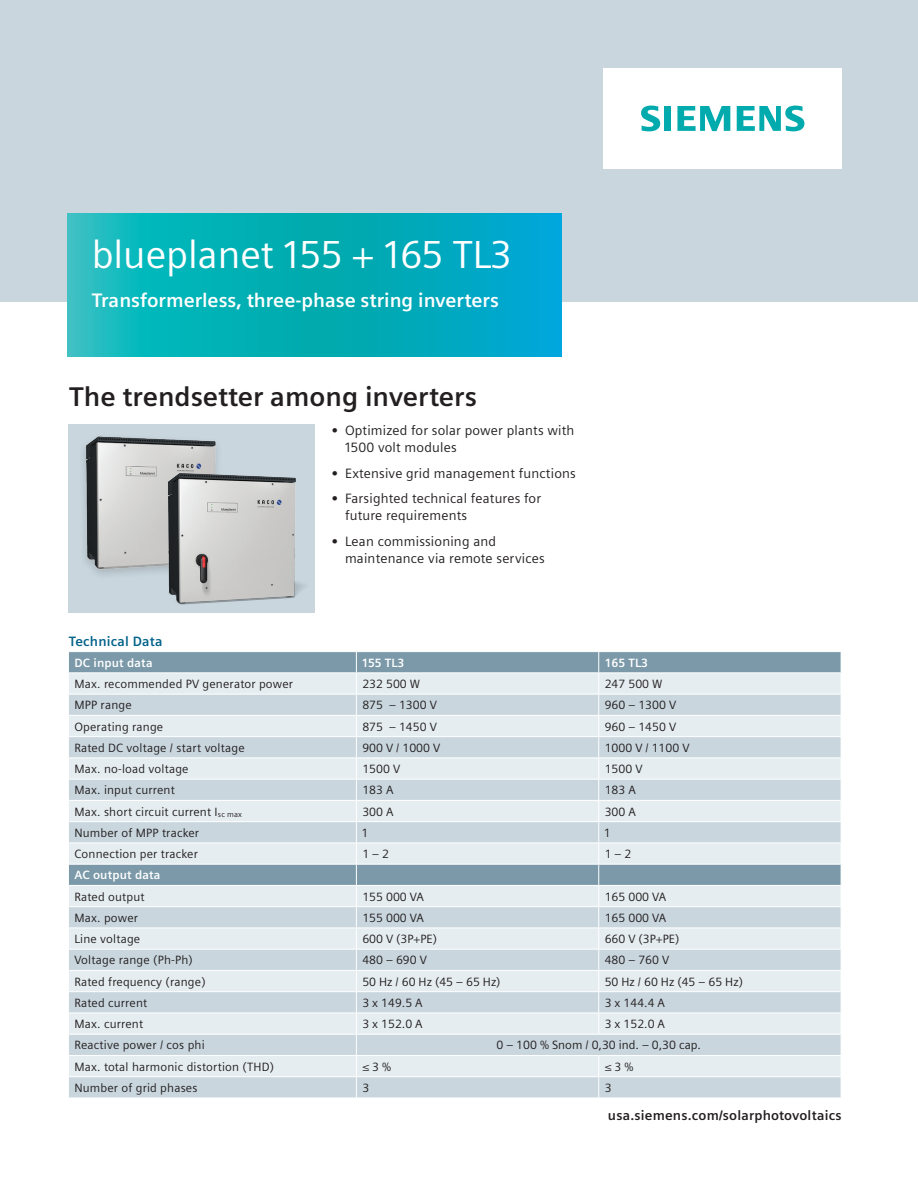
<style>
.page{position:relative;width:918px;height:1188px;background:#fff}
.page>*{position:absolute;margin:0;border:0;box-sizing:border-box;transform-origin:0 0}
._01__Headline__26pt{font:39px "Siemens Sans";color:#fff}
._02__Subhead__18pt_1{font:700 27px "Siemens Sans";color:#231f20}
._02__Subhead__13pt_1{font:700 19.5px "Siemens Sans";color:#fff}
.t1{font:13.5px/17px "Siemens Sans";letter-spacing:.015em;color:#231f20}
._03__Body_text__9pt{font:700 13.5px "Siemens Sans";letter-spacing:.015em;color:#231f20}
.t2{font:700 13.5px "Siemens Sans";letter-spacing:.015em;color:#006288}
.t3{font:12px "Siemens Sans";letter-spacing:.015em;color:#231f20}
.t4{font:700 12px "Siemens Sans";letter-spacing:.015em;color:#fff}
.s1{font-weight:700}
</style>
<div class="page">
<div style="left:0;top:0;width:918px;height:301px;background:#c9d6de"></div>
<svg style="left:68px;top:214px;width:493px;height:143px;background:#06afbb"></svg>
<div style="left:603px;top:68px;width:238px;height:101px;background:#fff"></div>
<svg style="left:641px;top:106px;width:30px;height:25px"></svg>
<svg style="left:677px;top:106px;width:53px;height:25px"></svg>
<svg style="left:737px;top:106px;width:67px;height:25px"></svg>
<div style="left:68px;top:425px;width:247px;height:188px;background:#c9d6de"></div>
<svg style="left:69px;top:652px;width:772px;height:21px;background:#809dac"></svg>
<div style="left:69px;top:674px;width:772px;height:20px;background:#e5edf1"></div>
<svg style="left:69px;top:695px;width:772px;height:403px;background:#d2dee4"></svg>
<hr style="left:68px;top:715px;width:288px;height:1px;background:#fff">
<hr style="left:356px;top:715px;width:243px;height:1px;background:#fff">
<hr style="left:599px;top:715px;width:242px;height:1px;background:#fff">
<hr style="left:68px;top:736px;width:288px;height:1px;background:#fff">
<hr style="left:356px;top:736px;width:243px;height:1px;background:#fff">
<hr style="left:599px;top:736px;width:242px;height:1px;background:#fff">
<hr style="left:68px;top:758px;width:288px;height:1px;background:#fff">
<hr style="left:356px;top:758px;width:243px;height:1px;background:#fff">
<hr style="left:599px;top:758px;width:242px;height:1px;background:#fff">
<hr style="left:68px;top:779px;width:288px;height:1px;background:#fff">
<hr style="left:356px;top:779px;width:243px;height:1px;background:#fff">
<hr style="left:599px;top:779px;width:242px;height:1px;background:#fff">
<hr style="left:68px;top:800px;width:288px;height:1px;background:#fff">
<hr style="left:356px;top:800px;width:243px;height:1px;background:#fff">
<hr style="left:599px;top:800px;width:242px;height:1px;background:#fff">
<hr style="left:68px;top:821px;width:288px;height:1px;background:#fff">
<hr style="left:356px;top:821px;width:243px;height:1px;background:#fff">
<hr style="left:599px;top:821px;width:242px;height:1px;background:#fff">
<hr style="left:68px;top:843px;width:288px;height:1px;background:#fff">
<hr style="left:356px;top:843px;width:243px;height:1px;background:#fff">
<hr style="left:599px;top:843px;width:242px;height:1px;background:#fff">
<hr style="left:68px;top:864px;width:288px;height:1px;background:#fff">
<hr style="left:356px;top:864px;width:243px;height:1px;background:#fff">
<hr style="left:599px;top:864px;width:242px;height:1px;background:#fff">
<hr style="left:68px;top:885px;width:288px;height:1px;background:#fff">
<hr style="left:356px;top:885px;width:243px;height:1px;background:#fff">
<hr style="left:599px;top:885px;width:242px;height:1px;background:#fff">
<hr style="left:68px;top:906px;width:288px;height:1px;background:#fff">
<hr style="left:356px;top:906px;width:243px;height:1px;background:#fff">
<hr style="left:599px;top:906px;width:242px;height:1px;background:#fff">
<hr style="left:68px;top:928px;width:288px;height:1px;background:#fff">
<hr style="left:356px;top:928px;width:243px;height:1px;background:#fff">
<hr style="left:599px;top:928px;width:242px;height:1px;background:#fff">
<hr style="left:68px;top:949px;width:288px;height:1px;background:#fff">
<hr style="left:356px;top:949px;width:243px;height:1px;background:#fff">
<hr style="left:599px;top:949px;width:242px;height:1px;background:#fff">
<hr style="left:68px;top:970px;width:288px;height:1px;background:#fff">
<hr style="left:356px;top:970px;width:243px;height:1px;background:#fff">
<hr style="left:599px;top:970px;width:242px;height:1px;background:#fff">
<hr style="left:68px;top:991px;width:288px;height:1px;background:#fff">
<hr style="left:356px;top:991px;width:243px;height:1px;background:#fff">
<hr style="left:599px;top:991px;width:242px;height:1px;background:#fff">
<hr style="left:68px;top:1013px;width:288px;height:1px;background:#fff">
<hr style="left:356px;top:1013px;width:243px;height:1px;background:#fff">
<hr style="left:599px;top:1013px;width:242px;height:1px;background:#fff">
<svg style="left:598px;top:651px;width:1px;height:383px"></svg>
<hr style="left:68px;top:1034px;width:288px;height:1px;background:#fff">
<hr style="left:356px;top:1034px;width:243px;height:1px;background:#fff">
<hr style="left:599px;top:1034px;width:242px;height:1px;background:#fff">
<hr style="left:68px;top:1055px;width:288px;height:1px;background:#fff">
<hr style="left:356px;top:1055px;width:243px;height:1px;background:#fff">
<hr style="left:599px;top:1055px;width:242px;height:1px;background:#fff">
<hr style="left:68px;top:1076px;width:288px;height:1px;background:#fff">
<hr style="left:356px;top:1076px;width:243px;height:1px;background:#fff">
<svg style="left:356px;top:652px;width:1px;height:446px"></svg>
<hr style="left:599px;top:1076px;width:242px;height:1px;background:#fff">
<svg style="left:598px;top:1056px;width:1px;height:42px"></svg>
<img style="left:72px;top:424px;width:159px;height:151px">
<img style="left:129px;top:434px;width:175px;height:171px">
<p class="_01__Headline__26pt" style="left:92px;top:232px;width:421px">blueplanet 155 + 165 TL3</p>
<p class="_02__Subhead__13pt_1" style="left:92px;top:289px;width:409px">Transformerless, three-phase string inverters</p>
<p class="_02__Subhead__18pt_1" style="left:69px;top:382px;width:409px">The trendsetter among inverters</p>
<p class="t1" style="left:345px;top:422px;width:231px;text-indent:-14px"><span class="s1">•</span> Optimized for solar power plants with<br>1500 volt modules</p>
<p class="t1" style="left:332px;top:464px;width:246px"><span class="s1">•</span> Extensive grid management functions</p>
<p class="t1" style="left:345px;top:490px;width:198px;text-indent:-14px"><span class="s1">•</span> Farsighted technical features for future requirements</p>
<p class="t1" style="left:345px;top:533px;width:201px;text-indent:-14px"><span class="s1">•</span> Lean commissioning and maintenance via remote services</p>
<p class="t2" style="left:69px;top:633px;width:96px">Technical Data</p>
<p class="t4" style="left:74px;top:656px;width:80px">DC input data</p>
<p class="t4" style="left:362px;top:656px;width:43px">155 TL3</p>
<p class="t4" style="left:605px;top:656px;width:45px">165 TL3</p>
<p class="t3" style="left:74px;top:677px;width:220px">Max. recommended PV generator power</p>
<p class="t3" style="left:362px;top:677px;width:59px">232 500 W</p>
<p class="t3" style="left:605px;top:677px;width:59px">247 500 W</p>
<p class="t3" style="left:74px;top:699px;width:59px">MPP range</p>
<p class="t3" style="left:362px;top:699px;width:76px">875 – 1300 V</p>
<p class="t3" style="left:605px;top:699px;width:73px">960 – 1300 V</p>
<p class="t3" style="left:74px;top:720px;width:90px">Operating range</p>
<p class="t3" style="left:362px;top:720px;width:76px">875 – 1450 V</p>
<p class="t3" style="left:605px;top:720px;width:73px">960 – 1450 V</p>
<p class="t3" style="left:74px;top:741px;width:172px">Rated DC voltage / start voltage</p>
<p class="t3" style="left:362px;top:741px;width:79px">900 V / 1000 V</p>
<p class="t3" style="left:605px;top:741px;width:86px">1000 V / 1100 V</p>
<p class="t3" style="left:74px;top:762px;width:116px">Max. no-load voltage</p>
<p class="t3" style="left:362px;top:762px;width:39px">1500 V</p>
<p class="t3" style="left:605px;top:762px;width:39px">1500 V</p>
<p class="t3" style="left:74px;top:784px;width:102px">Max. input current</p>
<p class="t3" style="left:362px;top:784px;width:33px">183 A</p>
<p class="t3" style="left:605px;top:784px;width:33px">183 A</p>
<p class="t3" style="left:74px;top:805px;width:169px">Max. short circuit current I<sub>sc</sub> <sub>max</sub></p>
<p class="t3" style="left:362px;top:805px;width:33px">300 A</p>
<p class="t3" style="left:605px;top:805px;width:33px">300 A</p>
<p class="t3" style="left:74px;top:826px;width:126px">Number of MPP tracker</p>
<p class="t3" style="left:362px;top:826px;width:7px">1</p>
<p class="t3" style="left:605px;top:826px;width:7px">1</p>
<p class="t3" style="left:74px;top:847px;width:125px">Connection per tracker</p>
<p class="t3" style="left:362px;top:847px;width:28px">1 – 2</p>
<p class="t3" style="left:605px;top:847px;width:28px">1 – 2</p>
<p class="t4" style="left:74px;top:868px;width:88px">AC output data</p>
<p class="t3" style="left:74px;top:890px;width:72px">Rated output</p>
<p class="t3" style="left:362px;top:890px;width:63px">155 000 VA</p>
<p class="t3" style="left:605px;top:890px;width:63px">165 000 VA</p>
<p class="t3" style="left:74px;top:911px;width:65px">Max. power</p>
<p class="t3" style="left:362px;top:911px;width:63px">155 000 VA</p>
<p class="t3" style="left:605px;top:911px;width:63px">165 000 VA</p>
<p class="t3" style="left:74px;top:932px;width:67px">Line voltage</p>
<p class="t3" style="left:362px;top:932px;width:76px">600 V (3P+PE)</p>
<p class="t3" style="left:605px;top:932px;width:76px">660 V (3P+PE)</p>
<p class="t3" style="left:74px;top:954px;width:120px">Voltage range (Ph-Ph)</p>
<p class="t3" style="left:362px;top:954px;width:66px">480 – 690 V</p>
<p class="t3" style="left:605px;top:954px;width:66px">480 – 760 V</p>
<p class="t3" style="left:74px;top:975px;width:133px">Rated frequency (range)</p>
<p class="t3" style="left:362px;top:975px;width:140px">50 Hz / 60 Hz (45 – 65 Hz)</p>
<p class="t3" style="left:605px;top:975px;width:140px">50 Hz / 60 Hz (45 – 65 Hz)</p>
<p class="t3" style="left:74px;top:996px;width:74px">Rated current</p>
<p class="t3" style="left:362px;top:996px;width:62px">3 x 149.5 A</p>
<p class="t3" style="left:605px;top:996px;width:62px">3 x 144.4 A</p>
<p class="t3" style="left:74px;top:1017px;width:70px">Max. current</p>
<p class="t3" style="left:362px;top:1017px;width:62px">3 x 152.0 A</p>
<p class="t3" style="left:605px;top:1017px;width:62px">3 x 152.0 A</p>
<p class="t3" style="left:74px;top:1039px;width:132px">Reactive power / cos phi</p>
<p class="t3" style="left:496px;top:1039px;width:206px">0 – 100 % Snom / 0,30 ind. – 0,30 cap.</p>
<p class="t3" style="left:74px;top:1060px;width:201px">Max. total harmonic distortion (THD)</p>
<p class="t3" style="left:362px;top:1060px;width:30px">≤ 3 %</p>
<p class="t3" style="left:605px;top:1060px;width:30px">≤ 3 %</p>
<p class="t3" style="left:74px;top:1081px;width:125px">Number of grid phases</p>
<p class="t3" style="left:362px;top:1081px;width:8px">3</p>
<p class="t3" style="left:605px;top:1081px;width:8px">3</p>
<p class="_03__Body_text__9pt" style="left:608px;top:1108px;width:235px">usa.siemens.com/solarphotovoltaics</p>
</div>
